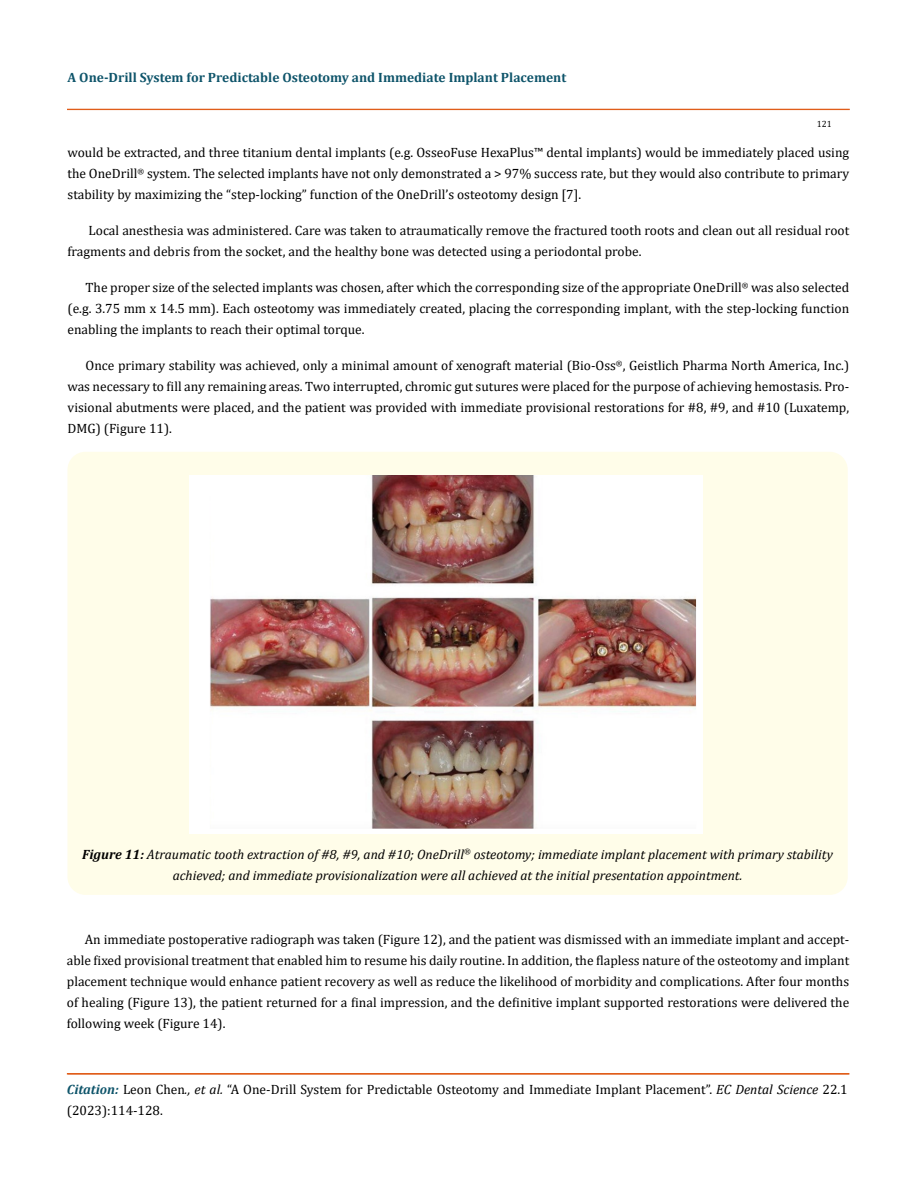
<style>
.page{position:relative;width:917px;height:1188px;background:#fff}
.page>*{position:absolute;margin:0;border:0;box-sizing:border-box;transform-origin:0 0}
.t1{font:13.5px/21px "Cambria";color:#000;text-align:justify}
.t2{font:italic 13.5px/21px "Cambria";color:#000;text-align:center}
.t3{font:700 13.5px "Cambria";color:#0e546a}
.t4{font:9px "Cambria";color:#000}
.s1{font-weight:700}
.s2{font-weight:700;font-style:italic;color:#0e546a}
.s3{font-style:italic}
</style>
<div class="page">
<div style="left:67px;top:109px;width:782px;height:1px;border:1px solid #e05d1a"></div>
<div style="left:67px;top:452px;width:780px;height:443px;background:#fffde9;border-radius:18px"></div>
<img style="left:189px;top:476px;width:513px;height:358px">
<p class="t3" style="left:68px;top:68px;width:500px">A One-Drill System for Predictable Osteotomy and Immediate Implant Placement</p>
<p class="t4" style="left:816px;top:118px;width:16px">121</p>
<p class="t1" style="left:68px;top:142px;width:783px">would be extracted, and three titanium dental implants (e.g. OsseoFuse HexaPlus™ dental implants) would be immediately placed using the OneDrill<sup>®</sup> system. The selected implants have not only demonstrated a &gt; 97% success rate, but they would also contribute to primary stability by maximizing the “step-locking” function of the OneDrill’s osteotomy design [7].</p>
<p class="t1" style="left:68px;top:220px;width:783px;text-indent:21px">Local anesthesia was administered. Care was taken to atraumatically remove the fractured tooth roots and clean out all residual root fragments and debris from the socket, and the healthy bone was detected using a periodontal probe.</p>
<p class="t1" style="left:67px;top:277px;width:783px;text-indent:18px">The proper size of the selected implants was chosen, after which the corresponding size of the appropriate OneDrill<sup>®</sup> was also selected (e.g. 3.75 mm x 14.5 mm). Each osteotomy was immediately created, placing the corresponding implant, with the step-locking function enabling the implants to reach their optimal torque.</p>
<p class="t1" style="left:67px;top:355px;width:783px;text-indent:18px">Once primary stability was achieved, only a minimal amount of xenograft material (Bio-Oss<sup>®</sup>, Geistlich Pharma North America, Inc.) was necessary to fill any remaining areas. Two interrupted, chromic gut sutures were placed for the purpose of achieving hemostasis. Pro&shy;visional abutments were placed, and the patient was provided with immediate provisional restorations for #8, #9, and #10 (Luxatemp, DMG) (Figure 11).</p>
<p class="t2" style="left:82px;top:843px;width:752px"><span class="s1">Figure 11:</span> Atraumatic tooth extraction of #8, #9, and #10; OneDrill<sup>®</sup> osteotomy; immediate implant placement with primary stability achieved; and immediate provisionalization were all achieved at the initial presentation appointment.</p>
<p class="t1" style="left:67px;top:929px;width:783px;text-indent:18px">An immediate postoperative radiograph was taken (Figure 12), and the patient was dismissed with an immediate implant and accept&shy;able fixed provisional treatment that enabled him to resume his daily routine. In addition, the flapless nature of the osteotomy and implant placement technique would enhance patient recovery as well as reduce the likelihood of morbidity and complications. After four months of healing (Figure 13), the patient returned for a final impression, and the definitive implant supported restorations were delivered the following week (Figure 14).</p>
<p class="t1" style="left:67px;top:1079px;width:782px"><span class="s2">Citation:</span> Leon Chen<span class="s3">., et al.</span> “A One-Drill System for Predictable Osteotomy and Immediate Implant Placement”. <span class="s3">EC Dental Science</span> 22.1 (2023):114-128.</p>
</div>
